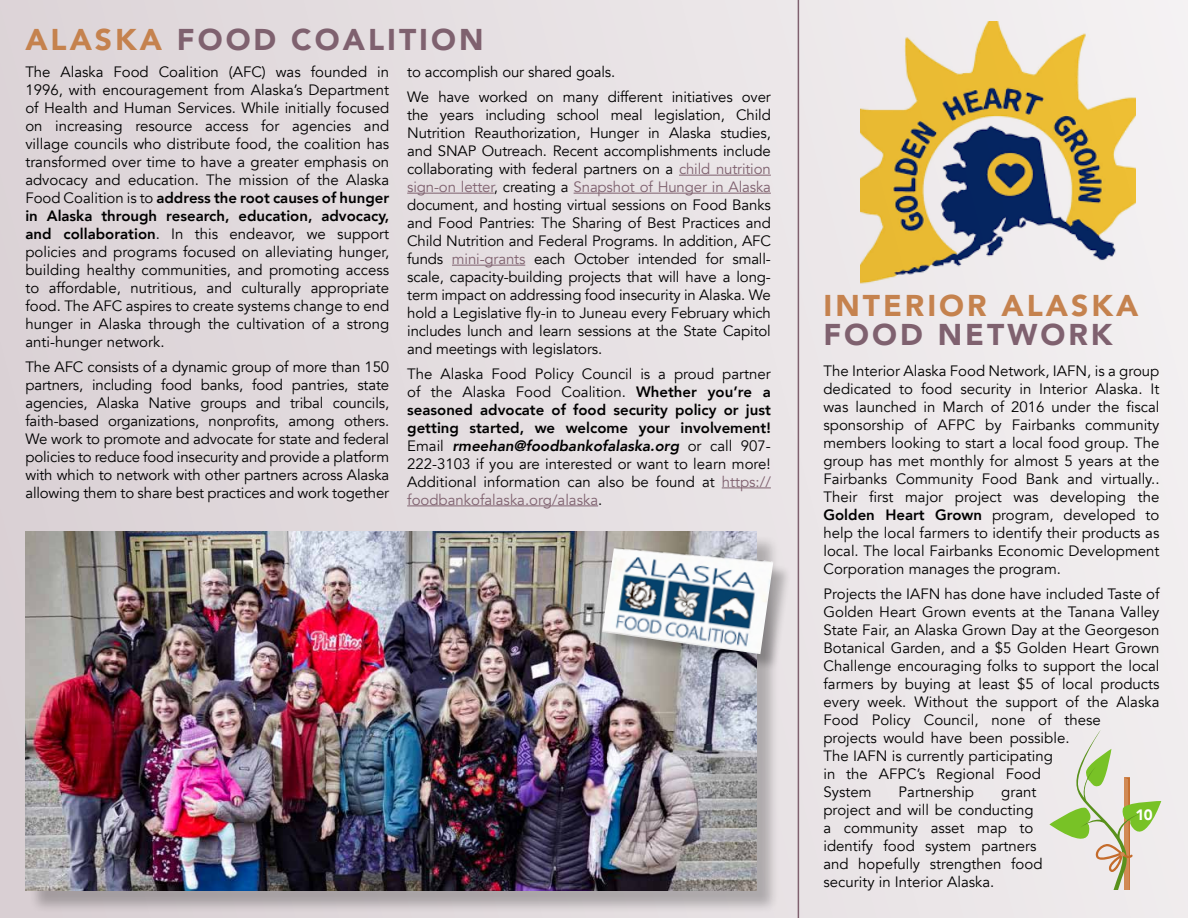
<style>
.page{position:relative;width:1188px;height:918px;background:#fff}
.page>*{position:absolute;margin:0;border:0;box-sizing:border-box;transform-origin:0 0}
.t1{font:900 30px "Avenir";letter-spacing:.1em;color:#7f616f}
.t2{font:900 30px "Avenir";letter-spacing:.1em;color:#c5824e}
.t3{font:15px/18px "Avenir";color:#000;text-align:justify}
.t4{font:900 15px "Avenir";color:#fff}
.s1{color:#c5824e}
.s2{font-weight:800}
.s3{color:#7f616f}
.s4{font-weight:800;font-style:italic}
</style>
<div class="page">
<div style="left:0;top:0;width:1188px;height:918px;background:linear-gradient(to right,#dbd3d6,#f2eff0)"></div>
<hr style="left:798px;top:0;width:1px;height:918px;background:#7f616f">
<hr style="left:679px;top:175px;width:92px;height:1px;background:#7f616f">
<hr style="left:407px;top:193px;width:87px;height:1px;background:#7f616f">
<hr style="left:574px;top:193px;width:197px;height:1px;background:#7f616f">
<hr style="left:452px;top:265px;width:73px;height:1px;background:#7f616f">
<hr style="left:722px;top:488px;width:49px;height:1px;background:#7f616f">
<hr style="left:407px;top:506px;width:191px;height:1px;background:#7f616f">
<div style="left:28px;top:535px;width:752px;height:378px;background:#000;opacity:.25"></div>
<img style="left:25px;top:532px;width:731px;height:358px">
<div style="left:605px;top:550px;width:186px;height:122px;background:#000;opacity:.25"></div>
<img style="left:602px;top:540px;width:171px;height:114px">
<img style="left:860px;top:22px;width:276px;height:263px">
<svg style="left:1049px;top:730px;width:112px;height:160px"></svg>
<h1 class="t1" style="left:25px;top:14px;width:460px"><span class="s1">ALASKA</span> FOOD COALITION</h1>
<p class="t3" style="left:25px;top:63px;width:365px">The Alaska Food Coalition (AFC) was founded in 1996, with encouragement from Alaska’s Department of Health and Human Services. While initially focused on increasing resource access for agencies and village councils who distribute food, the coalition has transformed over time to have a greater emphasis on advocacy and education. The mission of the Alaska Food Coalition is to <span class="s2">address the root causes of hunger in Alaska through research, education, advocacy, and collaboration</span>. In this endeavor, we support policies and programs focused on alleviating hunger, building healthy communities, and promoting access to affordable, nutritious, and culturally appropriate food. The AFC aspires to create systems change to end hunger in Alaska through the cultivation of a strong anti-hunger network.</p>
<p class="t3" style="left:25px;top:358px;width:365px">The AFC consists of a dynamic group of more than 150 partners, including food banks, food pantries, state agencies, Alaska Native groups and tribal councils, faith-based organizations, nonprofits, among others.<br>We work to promote and advocate for state and federal policies to reduce food insecurity and provide a platform with which to network with other partners across Alaska allowing them to share best practices and work together</p>
<p class="t3" style="left:407px;top:60px;width:365px;line-height:24.8px">to accomplish our shared goals.<br>We have worked on many different initiatives over</p>
<p class="t3" style="left:407px;top:106px;width:365px">the years including school meal legislation, Child Nutrition Reauthorization, Hunger in Alaska studies, and SNAP Outreach. Recent accomplishments include collaborating with federal partners on a <span class="s3">child nutrition sign-on letter</span>, creating a <span class="s3">Snapshot of Hunger in Alaska </span>document, and hosting virtual sessions on Food Banks and Food Pantries: The Sharing of Best Practices and Child Nutrition and Federal Programs. In addition, AFC funds <span class="s3">mini-grants</span> each October intended for small&shy;scale, capacity-building projects that will have a long&shy;term impact on addressing food insecurity in Alaska. We hold a Legislative fly-in to Juneau every February which includes lunch and learn sessions at the State Capitol and meetings with legislators.</p>
<p class="t3" style="left:407px;top:365px;width:365px">The Alaska Food Policy Council is a proud partner of the Alaska Food Coalition. <span class="s2">Whether you’re a seasoned advocate of food security policy or just getting started, we welcome your involvement!<br></span>Email <span class="s4">rmeehan@foodbankofalaska.org</span> or call 907- 222-3103 if you are interested or want to learn more!<br>Additional information can also be found at <span class="s3">https:// foodbankofalaska.org/alaska</span>.</p>
<h1 class="t2" style="left:824px;top:280px;width:316px">INTERIOR ALASKA</h1>
<h1 class="t1" style="left:824px;top:308px;width:290px">FOOD NETWORK</h1>
<p class="t3" style="left:824px;top:362px;width:338px">The Interior Alaska Food Network, IAFN, is a group dedicated to food security in Interior Alaska. It was launched in March of 2016 under the fiscal sponsorship of AFPC by Fairbanks community members looking to start a local food group. The group has met monthly for almost 5 years at the Fairbanks Community Food Bank and virtually..<br>Their first major project was developing the <span class="s2">Golden Heart Grown</span> program, developed to help the local farmers to identify their products as local. The local Fairbanks Economic Development Corporation manages the program.</p>
<p class="t3" style="left:824px;top:585px;width:338px;text-align:left">Projects the IAFN has done have included Taste of Golden Heart Grown events at the Tanana Valley State Fair, an Alaska Grown Day at the Georgeson Botanical Garden, and a $5 Golden Heart Grown Challenge encouraging folks to support the local farmers by buying at least $5 of local products every week. Without the support of the Alaska Food Policy Council, none of these<br>projects would have been possible.<br>The IAFN is currently participating<br>in the AFPC’s Regional Food<br>System</p>
<p class="t3" style="left:899px;top:783px;width:77px">Partnership</p>
<p class="t3" style="left:824px;top:783px;width:220px;text-align:left;text-indent:178px">grant project and will be conducting a community asset map to identify food system partners and hopefully strengthen food security in Interior Alaska.</p>
<p class="t4" style="left:1136px;top:802px;width:19px">10</p>
</div>
